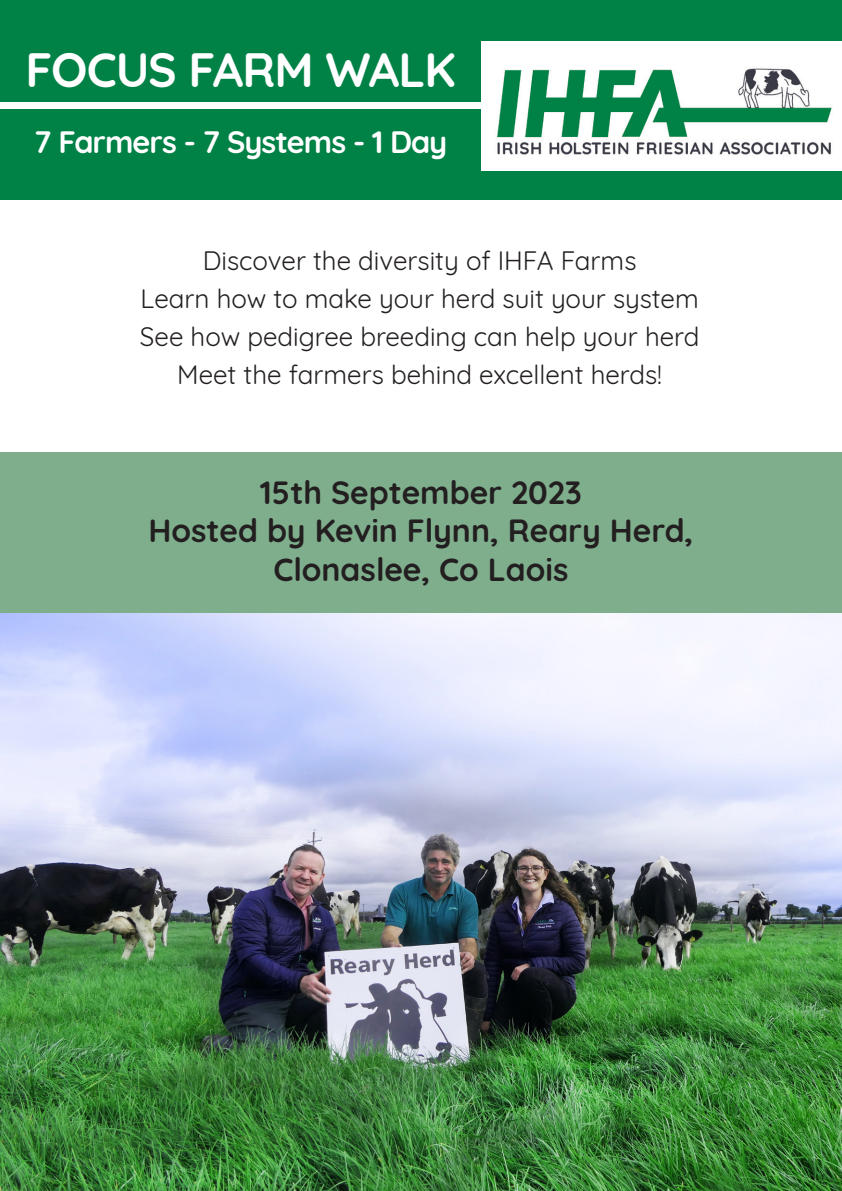
<style>
.page{position:relative;width:842px;height:1191px;background:#fff}
.page>*{position:absolute;margin:0;border:0;box-sizing:border-box;transform-origin:0 0}
.t1{font:700 48px "Quicksand";letter-spacing:-.02em;color:#fff}
.t2{font:700 32px/38.4px "Quicksand";color:#231f20;text-align:center}
.t3{font:700 30.8px "Quicksand";letter-spacing:-.03em;color:#fff}
.t4{font:26px "Quicksand";color:#231f20}
</style>
<div class="page">
<div style="left:0;top:0;width:842px;height:199px;background:#008146"></div>
<div style="left:0;top:102px;width:580px;height:7px;background:#fff"></div>
<img style="left:0;top:613px;width:842px;height:578px">
<img style="left:481px;top:41px;width:361px;height:129px">
<div style="left:0;top:453px;width:842px;height:160px;background:#7fae8d"></div>
<p class="t1" style="left:26px;top:30px;width:432px">FOCUS FARM WALK</p>
<p class="t3" style="left:34px;top:117px;width:415px">7 Farmers - 7 Systems - 1 Day</p>
<p class="t4" style="left:203px;top:241px;width:435px">Discover the diversity of IHFA Farms</p>
<p class="t4" style="left:140px;top:279px;width:560px">Learn how to make your herd suit your system</p>
<p class="t4" style="left:140px;top:317px;width:561px">See how pedigree breeding can help your herd</p>
<p class="t4" style="left:177px;top:355px;width:486px">Meet the farmers behind excellent herds!</p>
<p class="t2" style="left:260px;top:470px;width:323px">15th September 2023</p>
<p class="t2" style="left:149px;top:509px;width:546px">Hosted by Kevin Flynn, Reary Herd,<br>Clonaslee, Co Laois</p>
</div>
